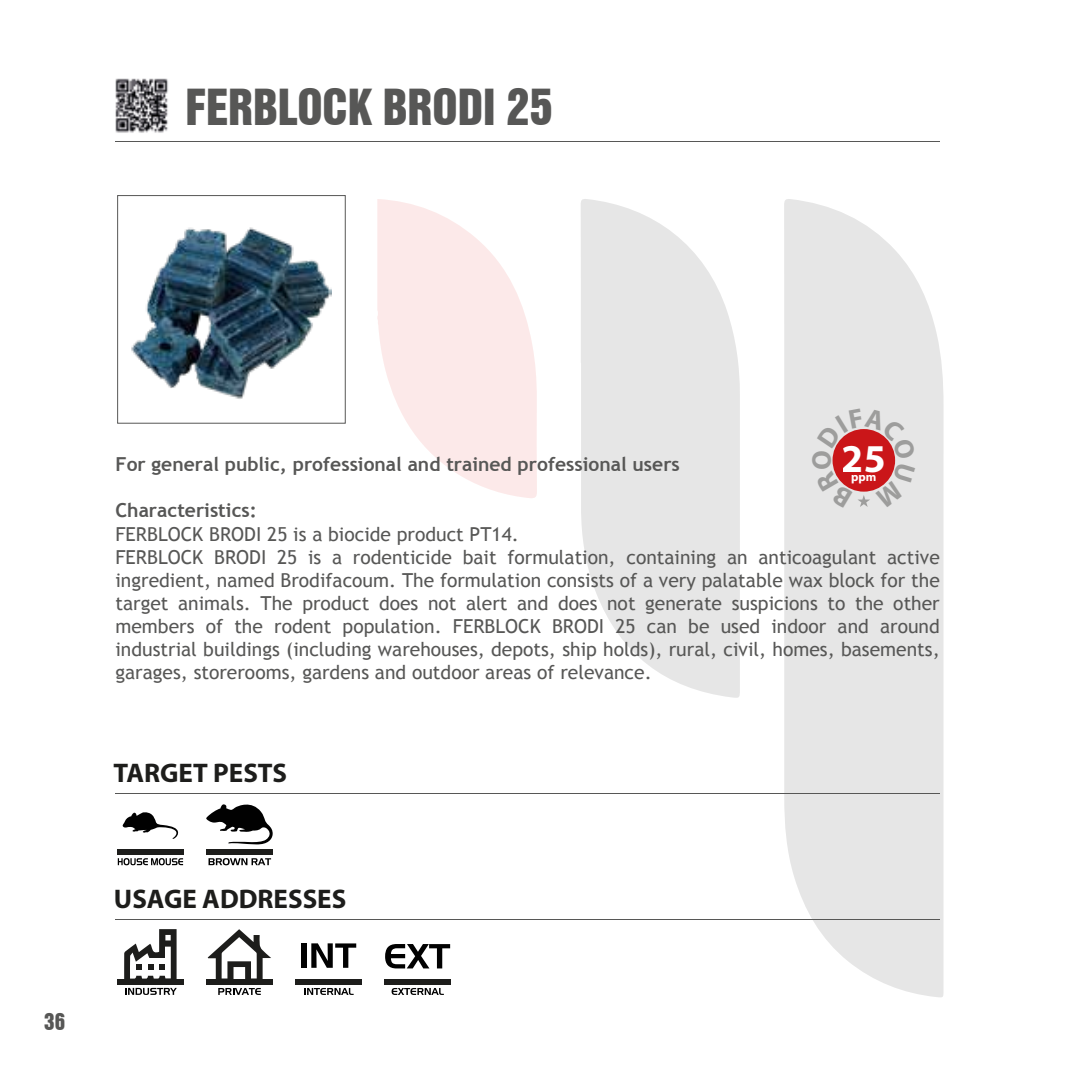
<style>
.page{position:relative;width:1074px;height:1074px;background:#fff}
.page>*{position:absolute;margin:0;border:0;box-sizing:border-box;transform-origin:0 0}
.t1{font:45.5px "Swiss 921 BT Regular A";color:#575756}
.t2{font:700 39.55px "Myriad Pro";color:#fff}
.t3{font:700 26.95px "Myriad Pro";color:#1d1d1b}
.t4{font:21px "Swiss 921 BT Regular A";color:#575756}
.t5{font:19.25px/23.1px "Trebuchet MS";color:#575756}
.t6{font:700 19.25px "Trebuchet MS";color:#575756}
.t7{font:700 12.25px "Myriad Pro";color:#fff}
</style>
<div class="page">
<svg style="left:377px;top:199px;width:160px;height:299px;fill:#fce9e9"></svg>
<svg style="left:784px;top:199px;width:159px;height:798px;fill:#e6e6e6"></svg>
<svg style="left:581px;top:199px;width:158px;height:499px;fill:#e6e6e6"></svg>
<hr style="left:115px;top:141px;width:824px;height:1px;background:#575756">
<div style="left:117px;top:195px;width:228px;height:228px;border:1px solid #575756"></div>
<img style="left:131px;top:227px;width:200px;height:172px">
<div style="left:206px;top:848px;width:66px;height:6px;background:#1d1d1b"></div>
<svg style="left:208px;top:858px;width:63px;height:7px"></svg>
<svg style="left:206px;top:804px;width:67px;height:40px"></svg>
<div style="left:117px;top:848px;width:66px;height:6px;background:#1d1d1b"></div>
<svg style="left:118px;top:858px;width:65px;height:7px"></svg>
<svg style="left:122px;top:812px;width:57px;height:26px"></svg>
<hr style="left:115px;top:793px;width:824px;height:1px;background:#575756">
<hr style="left:115px;top:919px;width:824px;height:1px;background:#575756">
<div style="left:295px;top:978px;width:67px;height:6px;background:#1d1d1b"></div>
<div style="left:301px;top:943px;width:5px;height:24px;background:#010101"></div>
<svg style="left:311px;top:943px;width:45px;height:24px"></svg>
<svg style="left:304px;top:988px;width:49px;height:6px"></svg>
<svg style="left:385px;top:944px;width:65px;height:24px"></svg>
<div style="left:384px;top:978px;width:67px;height:6px;background:#1d1d1b"></div>
<svg style="left:391px;top:988px;width:53px;height:6px"></svg>
<div style="left:117px;top:978px;width:66px;height:6px;background:#1d1d1b"></div>
<svg style="left:124px;top:929px;width:53px;height:65px"></svg>
<div style="left:206px;top:978px;width:66px;height:6px;background:#1d1d1b"></div>
<svg style="left:208px;top:929px;width:63px;height:65px"></svg>
<img style="left:115px;top:78px;width:53px;height:55px">
<svg style="left:811px;top:408px;width:104px;height:100px"></svg>
<h1 class="t1" style="left:185px;top:78px;width:368px">FERBLOCK BRODI 25</h1>
<p class="t4" style="left:44px;top:1007px;width:22px">36</p>
<h2 class="t2" style="left:841px;top:433px;width:45px">25</h2>
<p class="t7" style="left:851px;top:469px;width:27px">ppm</p>
<p class="t6" style="left:115px;top:452px;width:565px">For general public, professional and trained professional users</p>
<p class="t6" style="left:115px;top:498px;width:143px">Characteristics:</p>
<p class="t5" style="left:115px;top:522px;width:825px">FERBLOCK BRODI 25 is a biocide product PT14.<br>FERBLOCK BRODI 25 is a rodenticide bait formulation, containing an anticoagulant active ingredient, named Brodifacoum. The formulation consists of a very palatable wax block for the target animals. The product does not alert and does not generate suspicions to the other members of the rodent population. FERBLOCK BRODI 25 can be used indoor and around industrial buildings (including warehouses, depots, ship holds), rural, civil, homes, basements, garages, storerooms, gardens and outdoor areas of relevance.</p>
<h3 class="t3" style="left:113px;top:754px;width:175px">TARGET PESTS</h3>
<h3 class="t3" style="left:114px;top:881px;width:234px">USAGE ADDRESSES</h3>
</div>
